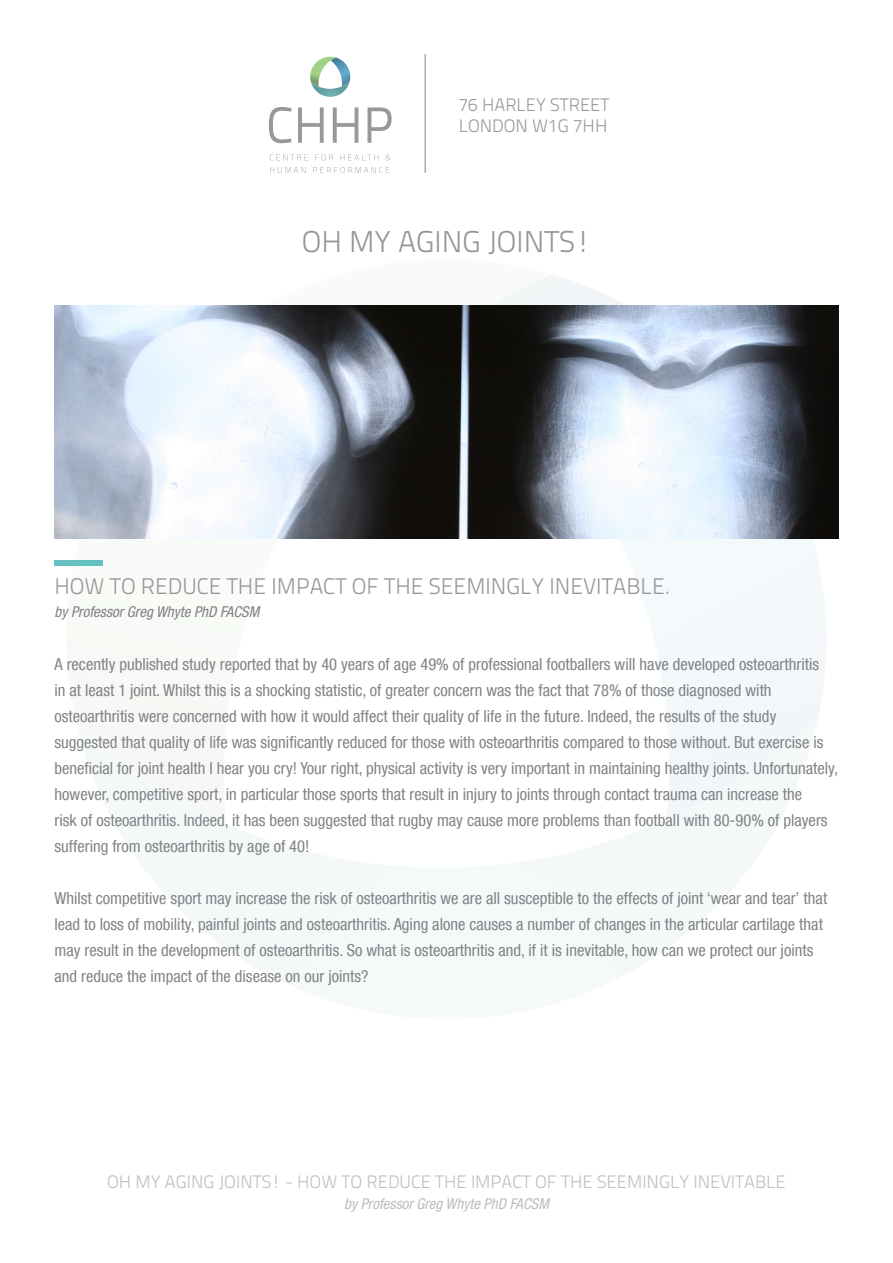
<style>
.page{position:relative;width:893px;height:1263px;background:#fff}
.page>*{position:absolute;margin:0;border:0;box-sizing:border-box;transform-origin:0 0}
.t1{font:30px "Titillium Text 25 L 250 wt";color:#939598}
.t2{font:22.5px "Titillium Text 25 L 250 wt";color:#939598}
.t3{font:18px "Titillium Text 25 L 250 wt";color:#bcbec0}
.t4{font:18px/20.2px "Titillium Text 25 L 250 wt";color:#989899}
.t5{font:condensed 16.5px/26px "Helvetica Neue LT Com";color:#808285}
.t6{font:italic condensed 15px "Helvetica Neue LT Com";color:#808285}
.t7{font:italic condensed 15px "Helvetica Neue LT Com";color:#bcbec0}
</style>
<div class="page">
<svg style="left:551px;top:274px;width:275px;height:444px"></svg>
<svg style="left:116px;top:718px;width:701px;height:283px"></svg>
<svg style="left:66px;top:275px;width:485px;height:549px"></svg>
<hr style="left:425px;top:54px;width:1px;height:119px;background:#808285">
<svg style="left:270px;top:154px;width:38px;height:6px"></svg>
<svg style="left:315px;top:154px;width:18px;height:6px"></svg>
<svg style="left:341px;top:155px;width:37px;height:5px"></svg>
<svg style="left:386px;top:155px;width:4px;height:5px"></svg>
<svg style="left:270px;top:167px;width:35px;height:6px"></svg>
<svg style="left:313px;top:167px;width:76px;height:6px"></svg>
<svg style="left:269px;top:107px;width:22px;height:36px"></svg>
<svg style="left:298px;top:107px;width:26px;height:36px"></svg>
<svg style="left:333px;top:107px;width:25px;height:36px"></svg>
<svg style="left:367px;top:107px;width:25px;height:36px"></svg>
<svg style="left:310px;top:57px;width:40px;height:40px"></svg>
<div style="left:54px;top:560px;width:49px;height:5px;background:#63c1bf"></div>
<img style="left:54px;top:306px;width:785px;height:233px">
<p class="t4" style="left:459px;top:94px;width:152px">76 HARLEY STREET<br>LONDON W1G 7HH</p>
<h1 class="t1" style="left:302px;top:219px;width:291px">OH MY AGING JOINTS !</h1>
<h2 class="t2" style="left:54px;top:570px;width:101px">HOW TORED</h2>
<h2 class="t2" style="left:182px;top:570px;width:59px">UCE THE</h2>
<h2 class="t2" style="left:271px;top:570px;width:127px">IMPACT OF THE</h2>
<h2 class="t2" style="left:429px;top:570px;width:76px">SEEMINGLY</h2>
<h2 class="t2" style="left:549px;top:570px;width:122px">INEVITABLE.</h2>
<p class="t6" style="left:54px;top:602px;width:206px">by Professor Greg Whyte PhD FACSM</p>
<p class="t5" style="left:54px;top:651px;width:785px">A recently published study reported that by 40 years of age 49% of professional footballers will have developed osteoarthritis<br>in at least 1 joint. Whilst this is a shocking statistic, of greater concern was the fact that 78% of those diagnosed with osteoarthritis were concerned with how it would affect their quality of life in the future. Indeed, the results of the study suggested that quality of life was significantly reduced for those with osteoarthritis compared to those without. But exercise is beneficial for joint health I hear you cry! Your right, physical activity is very important in maintaining healthy joints. Unfortunately, however, competitive sport, in particular those sports that result in injury to joints through contact trauma can increase the<br>risk of osteoarthritis. Indeed, it has been suggested that rugby may cause more problems than football with 80-90% of players suffering from osteoarthritis by age of 40!</p>
<p class="t5" style="left:54px;top:885px;width:774px">Whilst competitive sport may increase the risk of osteoarthritis we are all susceptible to the effects of joint ‘wear and tear’ that lead to loss of mobility, painful joints and osteoarthritis. Aging alone causes a number of changes in the articular cartilage that may result in the development of osteoarthritis. So what is osteoarthritis and, if it is inevitable, how can we protect our joints and reduce the impact of the disease on our joints?</p>
<p class="t3" style="left:107px;top:1168px;width:271px">OH MY AGING JOINTS ! - HOW TO RED</p>
<p class="t3" style="left:400px;top:1168px;width:47px">UCE THE</p>
<p class="t3" style="left:471px;top:1168px;width:102px">IMPACT OF THE</p>
<p class="t3" style="left:597px;top:1168px;width:61px">SEEMINGLY</p>
<p class="t3" style="left:693px;top:1168px;width:83px">INEVITABLE</p>
<p class="t7" style="left:344px;top:1194px;width:206px">by Professor Greg Whyte PhD FACSM</p>
</div>
